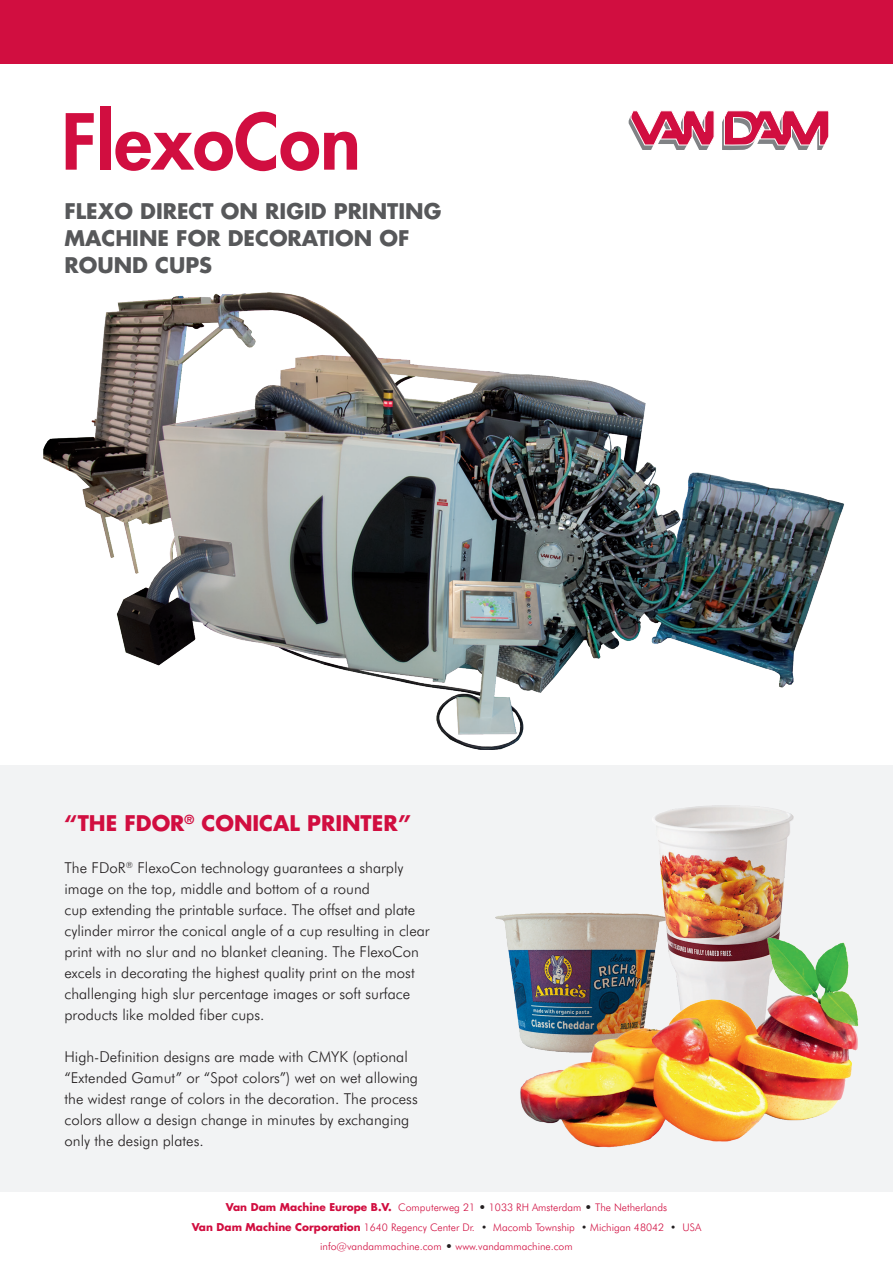
<style>
.page{position:relative;width:893px;height:1263px;background:#fff}
.page>*{position:absolute;margin:0;border:0;box-sizing:border-box;transform-origin:0 0}
.Tussenkop_blauw_16_p{font:800 75px "Futura";color:#d10e40}
.Tussenkop_blauw_16_p-2{font:700 21px/27px "Futura";color:#57585a}
.Tussenkop_blauw_16_p-3{font:700 21px "Futura";color:#d10e40}
.Plattetekst_10{font:300 15px/21px "Futura BT";color:#231f20}
.Plattetekst_10-2{font:300 10.5px "Futura BT";color:#d10e40}
.s1{font-family:"Futura";font-weight:700}
.s2{font-family:"Futura";font-weight:700;color:#231f20}
.s3{color:#231f20}
</style>
<div class="page">
<div style="left:0;top:0;width:893px;height:64px;background:#d10e40"></div>
<div style="left:0;top:765px;width:893px;height:427px;background:#f2f3f4"></div>
<svg style="left:629px;top:110px;width:85px;height:40px"></svg>
<svg style="left:722px;top:110px;width:107px;height:40px"></svg>
<img style="left:655px;top:805px;width:139px;height:95px">
<img style="left:44px;top:292px;width:800px;height:458px">
<img style="left:495px;top:900px;width:364px;height:248px">
<p class="Tussenkop_blauw_16_p" style="left:62px;top:94px;width:301px">FlexoCon</p>
<p class="Tussenkop_blauw_16_p-2" style="left:64px;top:197px;width:378px">FLEXO DIRECT ON RIGID PRINTING<br>MACHINE FOR DECORATION OF<br>ROUND CUPS</p>
<p class="Tussenkop_blauw_16_p-3" style="left:64px;top:809px;width:348px">“THE FDOR<sup>®</sup> CONICAL PRINTER”</p>
<p class="Plattetekst_10" style="left:64px;top:857px;width:367px">The FDoR<sup>®</sup> FlexoCon technology guarantees a sharply image on the top, middle and bottom of a round<br>cup extending the printable surface. The offset and plate cylinder mirror the conical angle of a cup resulting in clear print with no slur and no blanket cleaning. The FlexoCon excels in decorating the highest quality print on the most challenging high slur percentage images or soft surface products like molded fiber cups.</p>
<p class="Plattetekst_10" style="left:64px;top:1046px;width:355px">High-Definition designs are made with CMYK (optional “Extended Gamut” or “Spot colors”) wet on wet allowing the widest range of colors in the decoration. The process colors allow a design change in minutes by exchanging only the design plates.</p>
<p class="Plattetekst_10-2" style="left:226px;top:1201px;width:443px"><span class="s1">Van Dam Machine Europe B.V.</span> Computerweg 21 <span class="s2">•</span> 1033 RH Amsterdam <span class="s2">•</span> The Netherlands</p>
<p class="Plattetekst_10-2" style="left:192px;top:1221px;width:511px"><span class="s1">Van Dam Machine Corporation</span> 1640 Regency Center Dr. <span class="s3">•</span> Macomb Township <span class="s3">•</span> Michigan 48042 <span class="s3">•</span> USA</p>
<p class="Plattetekst_10-2" style="left:320px;top:1240px;width:254px">info@vandammachine.com <span class="s2">•</span> www.vandammachine.com</p>
</div>
